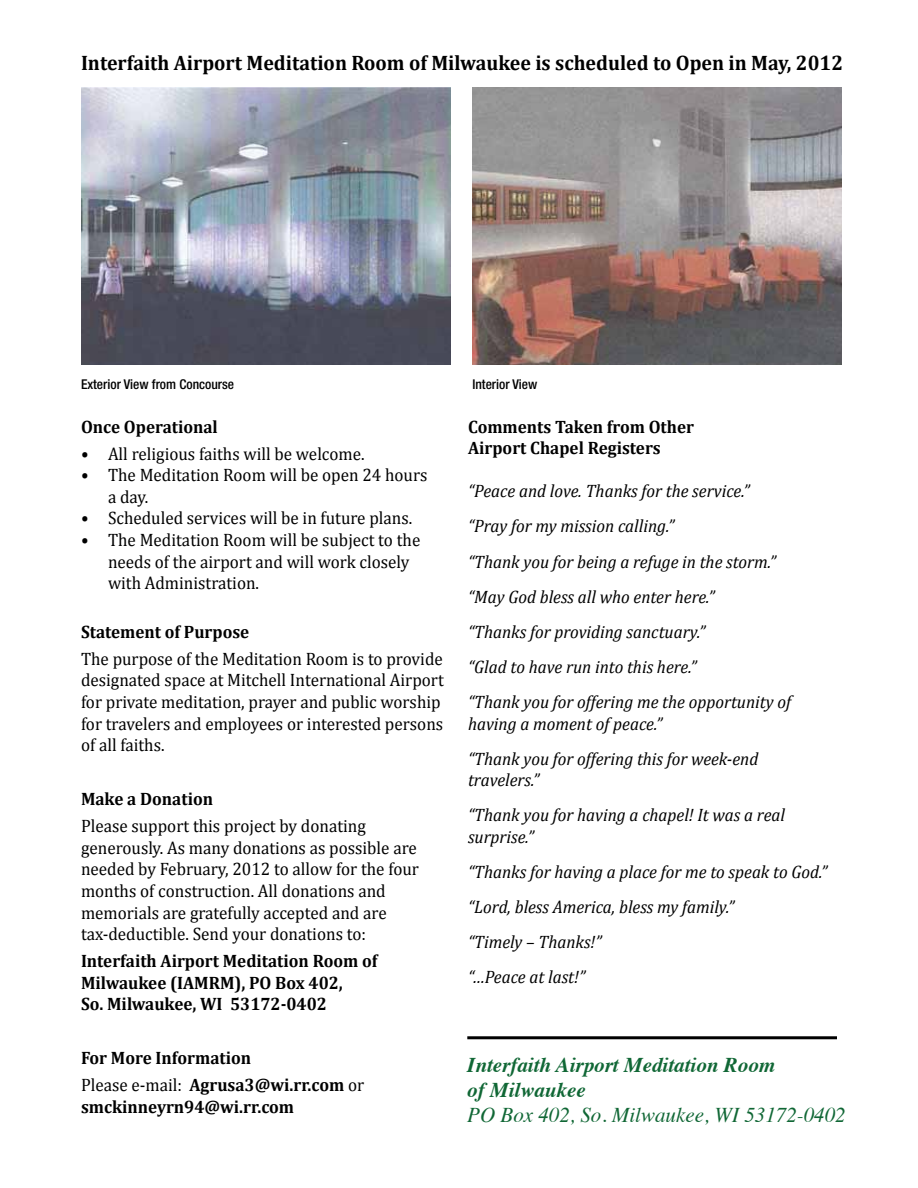
<style>
.page{position:relative;width:918px;height:1188px;background:#fff}
.page>*{position:absolute;margin:0;border:0;box-sizing:border-box;transform-origin:0 0}
.t1{font:700 21px "Cambria";color:#000;scale:.95 1}
.t2{font:italic 700 21px/25.2px "Times";color:#106735}
.t3{font:italic 21px "Times";color:#106735}
.t4{font:18px/21.6px "Cambria";color:#000;scale:.95 1}
.t5{font:italic 18px/35.1px "Cambria";color:#000;scale:.95 1}
.t6{font:700 18px/21.6px "Cambria";color:#000;scale:.95 1}
.t7{font:500 condensed 13.5px "Helvetica Neue";color:#000}
.s1{font-weight:400}
</style>
<div class="page">
<img style="left:81px;top:88px;width:370px;height:276px">
<img style="left:472px;top:88px;width:370px;height:276px">
<hr style="left:467px;top:1036px;width:370px;height:3px;background:#000">
<p class="t1" style="left:81px;top:50px;width:804px">Interfaith Airport Meditation Room of Milwaukee is scheduled to Open in May, 2012</p>
<p class="t7" style="left:81px;top:376px;width:155px">Exterior View from Concourse</p>
<p class="t7" style="left:472px;top:376px;width:66px">Interior View</p>
<p class="t6" style="left:81px;top:415px;width:146px">Once Operational</p>
<p class="t4" style="left:81px;top:442px;width:300px">• All religious faiths will be welcome.</p>
<p class="t4" style="left:108px;top:464px;width:338px;text-indent:-27px">• The Meditation Room will be open 24 hours a day.</p>
<p class="t4" style="left:81px;top:507px;width:350px">• Scheduled services will be in future plans.</p>
<p class="t4" style="left:108px;top:529px;width:330px;text-indent:-27px">• The Meditation Room will be subject to the needs of the airport and will work closely with Administration.</p>
<p class="t6" style="left:81px;top:620px;width:179px">Statement of Purpose</p>
<p class="t4" style="left:81px;top:648px;width:383px">The purpose of the Meditation Room is to provide designated space at Mitchell International Airport for private meditation, prayer and public worship for travelers and employees or interested persons of all faiths.</p>
<p class="t6" style="left:81px;top:788px;width:141px">Make a Donation</p>
<p class="t4" style="left:81px;top:815px;width:357px">Please support this project by donating generously. As many donations as possible are needed by February, 2012 to allow for the four months of construction. All donations and memorials are gratefully accepted and are tax-deductible. Send your donations to:</p>
<p class="t6" style="left:81px;top:950px;width:314px">Interfaith Airport Meditation Room of<br>Milwaukee (IAMRM), PO Box 402,<br>So. Milwaukee, WI 53172-0402</p>
<p class="t6" style="left:81px;top:1044px;width:300px;line-height:27px">For More Information<br><span class="s1">Please e-mail:</span> Agrusa3@wi.rr.com <span class="s1">or</span></p>
<p class="t6" style="left:81px;top:1096px;width:226px">smckinneyrn94@wi.rr.com</p>
<p class="t6" style="left:468px;top:415px;width:239px">Comments Taken from Other<br>Airport Chapel Registers</p>
<p class="t5" style="left:468px;top:473px;width:342px">“Peace and love. Thanks for the service.” “Pray for my mission calling.”<br>“Thank you for being a refuge in the storm.” “May God bless all who enter here.”<br>“Thanks for providing sanctuary.”<br>“Glad to have run into this here.”<br>“Thank you for offering me the opportunity of</p>
<p class="t5" style="left:468px;top:705px;width:307px">having a moment of peace.”<br>“Thank you for offering this for week-end</p>
<p class="t5" style="left:468px;top:762px;width:335px">travelers.”<br>“Thank you for having a chapel! It was a real</p>
<p class="t5" style="left:468px;top:819px;width:380px">surprise.”<br>“Thanks for having a place for me to speak to God.” “Lord, bless America, bless my family.”<br>“Timely – Thanks!”<br>“…Peace at last!”</p>
<p class="t2" style="left:467px;top:1050px;width:309px">Interfaith Airport Meditation Room of Milwaukee</p>
<p class="t3" style="left:467px;top:1097px;width:380px">PO Box 402, So. Milwaukee, WI 53172-0402</p>
</div>
